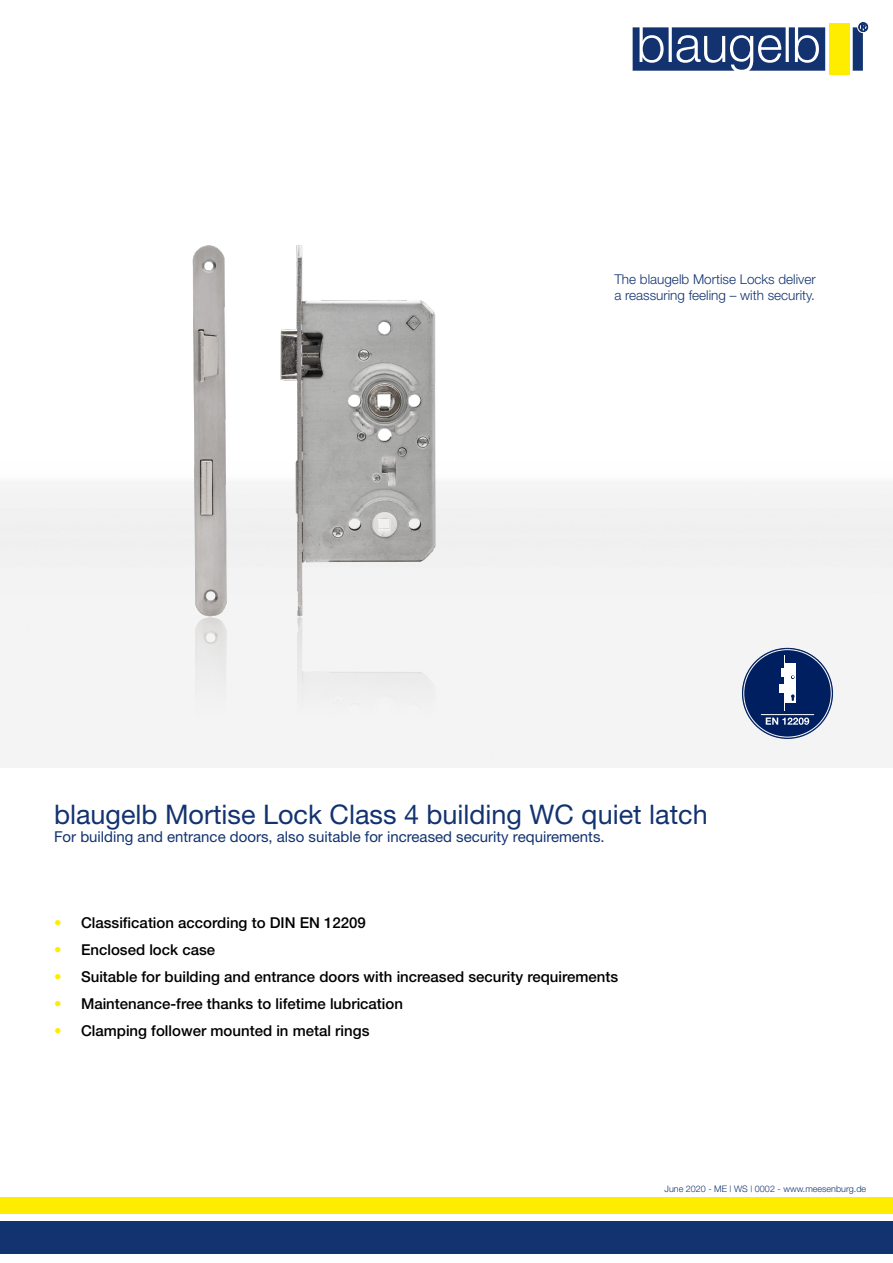
<style>
.page{position:relative;width:893px;height:1263px;background:#fff}
.page>*{position:absolute;margin:0;border:0;box-sizing:border-box;transform-origin:0 0}
.t1{font:27px "Helvetica Neue";color:#133370}
.t2{font:500 15px "Helvetica Neue";color:#000}
.t3{font:15px "Helvetica Neue";color:#133370}
.t4{font:300 13.5px/16.2px "Helvetica Neue LT Std";color:#133370}
.t5{font:300 9px "Helvetica Neue";color:#133370}
.s1{color:#ffed00}
</style>
<div class="page">
<div style="left:0;top:482px;width:893px;height:285px;background:#f4f4f4"></div>
<div style="left:0;top:1222px;width:893px;height:32px;background:#133370"></div>
<div style="left:0;top:1197px;width:893px;height:17px;background:#ffed00"></div>
<svg style="left:633px;top:22px;width:235px;height:49px"></svg>
<div style="left:829px;top:23px;width:20px;height:51px;background:#ffed00"></div>
<img style="left:111px;top:245px;width:394px;height:522px">
<svg style="left:742px;top:648px;width:90px;height:90px"></svg>
<div style="left:744px;top:650px;width:87px;height:87px;background:#001f60;border-radius:50%"></div>
<hr style="left:761px;top:714px;width:53px;height:1px;background:#fff">
<svg style="left:766px;top:717px;width:43px;height:8px"></svg>
<hr style="left:784px;top:655px;width:1px;height:56px;background:#fff">
<div style="left:784px;top:663px;width:12px;height:40px;background:#fff"></div>
<svg style="left:781px;top:668px;width:3px;height:9px"></svg>
<div style="left:779px;top:684px;width:5px;height:8px;background:#fff"></div>
<svg style="left:791px;top:694px;width:4px;height:7px"></svg>
<p class="t4" style="left:614px;top:271px;width:203px">The blaugelb Mortise Locks deliver a reassuring feeling – with security.</p>
<h1 class="t1" style="left:54px;top:798px;width:655px">blaugelb Mortise Lock Class 4 building WC quiet latch</h1>
<p class="t3" style="left:54px;top:828px;width:552px">For building and entrance doors, also suitable for increased security requirements.</p>
<p class="t2" style="left:54px;top:914px;width:313px"><span class="s1">•</span> Classification according to DIN EN 12209</p>
<p class="t2" style="left:54px;top:941px;width:163px"><span class="s1">•</span> Enclosed lock case</p>
<p class="t2" style="left:54px;top:968px;width:566px"><span class="s1">•</span> Suitable for building and entrance doors with increased security requirements</p>
<p class="t2" style="left:54px;top:995px;width:351px"><span class="s1">•</span> Maintenance-free thanks to lifetime lubrication</p>
<p class="t2" style="left:54px;top:1022px;width:317px"><span class="s1">•</span> Clamping follower mounted in metal rings</p>
<p class="t5" style="left:665px;top:1183px;width:203px">June 2020 - ME | WS | 0002 - www.meesenburg.de</p>
</div>
